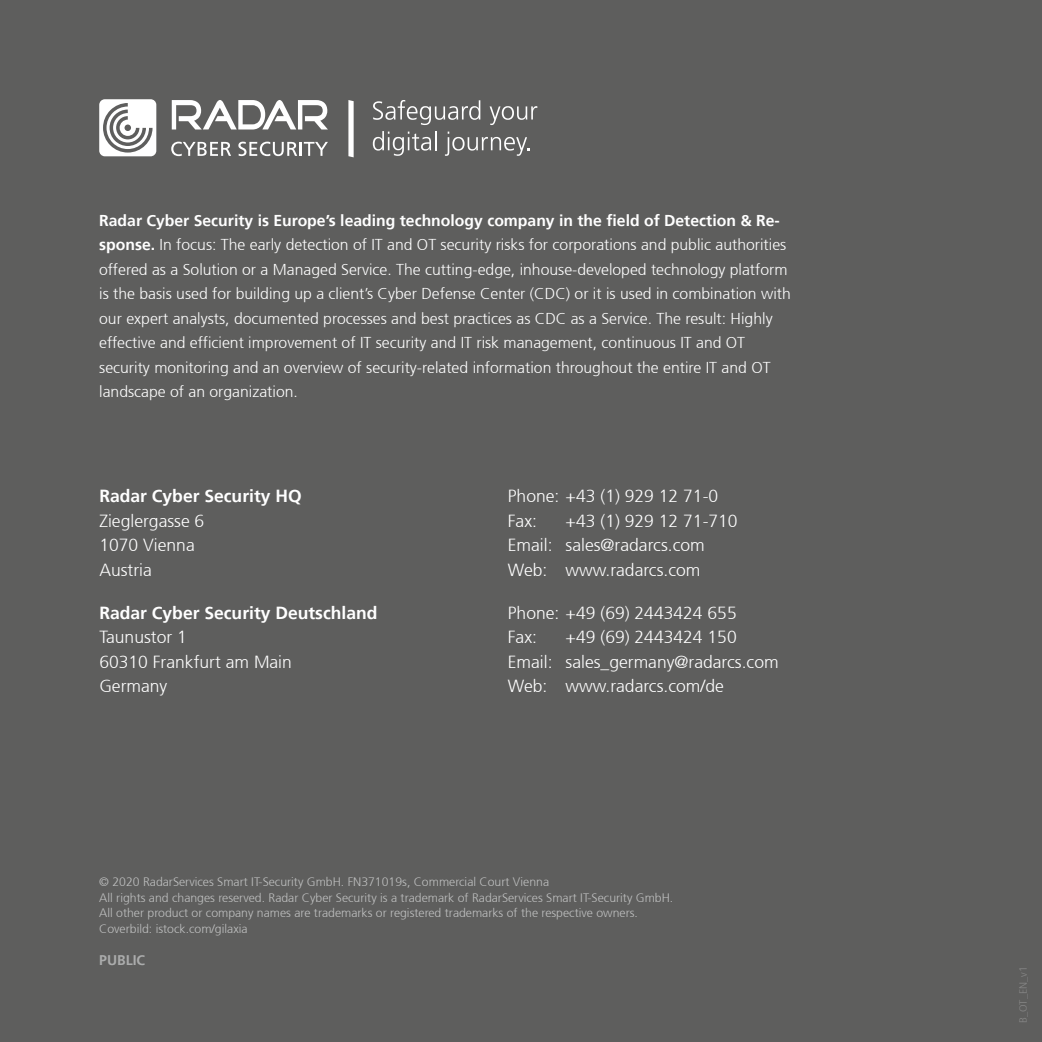
<style>
.page{position:relative;width:1042px;height:1042px;background:#5e5e5d}
.page>*{position:absolute;margin:0;border:0;box-sizing:border-box;transform-origin:0 0}
.t1{font:300 17.5px/24.5px "Frutiger 45";color:#fff}
.t2{font:700 17.5px "Frutiger 65";color:#fff}
.t3{font:300 15.75px/24.5px "Frutiger 45";color:#fff}
.t4{font:700 15.75px "Frutiger 65";color:#fff}
.t5{font:700 14px "Frutiger 65";color:#abacac}
.t6{font:300 12.25px/15.8px "Frutiger 45";color:#bfc0c0}
.t7{font:300 10.5px "Frutiger 45";color:#888}
.s1{font-family:"Frutiger 65";font-weight:700}
</style>
<div class="page">
<svg style="left:348px;top:100px;width:6px;height:57px"></svg>
<svg style="left:373px;top:100px;width:107px;height:25px"></svg>
<svg style="left:489px;top:106px;width:48px;height:19px"></svg>
<svg style="left:373px;top:131px;width:63px;height:25px"></svg>
<svg style="left:445px;top:132px;width:84px;height:24px"></svg>
<svg style="left:172px;top:100px;width:156px;height:29px"></svg>
<svg style="left:99px;top:99px;width:57px;height:57px"></svg>
<svg style="left:171px;top:142px;width:60px;height:14px"></svg>
<svg style="left:238px;top:142px;width:90px;height:14px"></svg>
<p class="t4" style="left:99px;top:211px;width:682px">Radar Cyber Security is Europe’s leading technology company in the field of Detection &amp; Re-</p>
<p class="t3" style="left:99px;top:233px;width:693px"><span class="s1">sponse.</span> In focus: The early detection of IT and OT security risks for corporations and public authorities offered as a Solution or a Managed Service. The cutting-edge, inhouse-developed technology platform is the basis used for building up a client’s Cyber Defense Center (CDC) or it is used in combination with our expert analysts, documented processes and best practices as CDC as a Service. The result: Highly effective and efficient improvement of IT security and IT risk management, continuous IT and OT security monitoring and an overview of security-related information throughout the entire IT and OT landscape of an organization.</p>
<p class="t2" style="left:99px;top:486px;width:204px">Radar Cyber Security HQ</p>
<p class="t1" style="left:99px;top:509px;width:107px">Zieglergasse 6<br>1070 Vienna<br>Austria</p>
<p class="t2" style="left:99px;top:602px;width:280px">Radar Cyber Security Deutschland</p>
<p class="t1" style="left:99px;top:625px;width:194px">Taunustor 1<br>60310 Frankfurt am Main<br>Germany</p>
<p class="t1" style="left:508px;top:484px;width:212px">Phone: +43 (1) 929 12 71-0<br>Fax:</p>
<p class="t1" style="left:508px;top:509px;width:231px;text-indent:58px">+43 (1) 929 12 71-710<br>Email: sales@radarcs.com<br>Web: www.radarcs.com</p>
<p class="t1" style="left:508px;top:601px;width:230px">Phone: +49 (69) 2443424 655<br>Fax:</p>
<p class="t1" style="left:508px;top:625px;width:272px;text-indent:58px">+49 (69) 2443424 150<br>Email: sales_germany@radarcs.com<br>Web: www.radarcs.com/de</p>
<p class="t6" style="left:99px;top:874px;width:575px">© 2020 RadarServices Smart IT-Security GmbH. FN371019s, Commercial Court Vienna<br>All rights and changes reserved. Radar Cyber Security is a trademark of RadarServices Smart IT-Security GmbH.<br>All other product or company names are trademarks or registered trademarks of the respective owners.<br>Coverbild: istock.com/gilaxia</p>
<p class="t5" style="left:99px;top:952px;width:47px">PUBLIC</p>
<p class="t7" style="left:1017px;top:1023px;width:59px;rotate:-90deg">B_OT_EN_v1</p>
</div>
